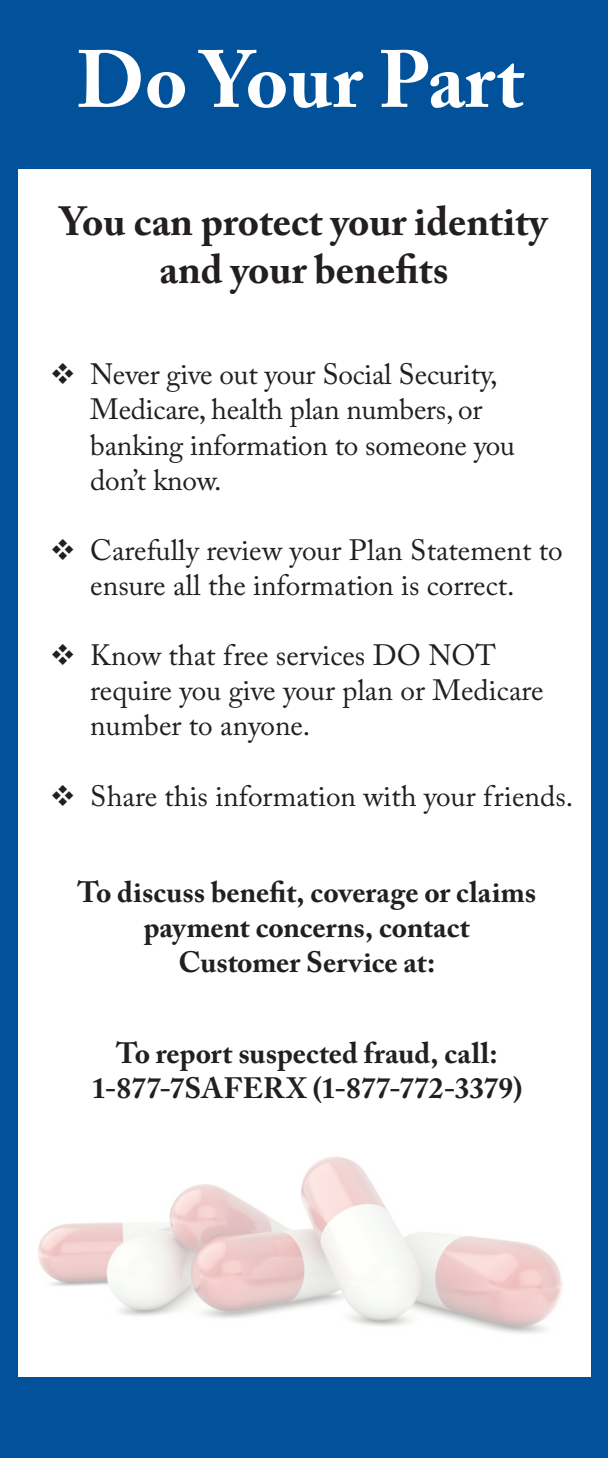
<style>
.page{position:relative;width:608px;height:1458px;background:#01529a}
.page>*{position:absolute;margin:0;border:0;box-sizing:border-box;transform-origin:0 0}
.t1{font:700 80.1px "Adobe Caslon Pro";color:#fff}
.t2{font:700 40.5px/48.6px "Adobe Caslon Pro";color:#231f20;text-align:center}
.t3{font:29.25px/35.1px "Adobe Caslon Pro";color:#231f20}
.t4{font:700 29.25px/35.1px "Adobe Caslon Pro";color:#231f20;text-align:center}
</style>
<div class="page">
<div style="left:18px;top:170px;width:572px;height:1207px;background:#fff"></div>
<img style="left:38px;top:1157px;width:525px;height:177px">
<h1 class="t1" style="left:77px;top:32px;width:448px">Do Your Part</h1>
<h2 class="t2" style="left:61px;top:196px;width:488px">You can protect your identity and your benefits</h2>
<p class="t3" style="left:90px;top:357px;width:426px;text-indent:-41px">❖ Never give out your Social Security,<br>Medicare, health plan numbers, or banking information to someone you don’t know.</p>
<p class="t3" style="left:50px;top:532px;width:514px;text-align:center">❖ Carefully review your Plan Statement to ensure all the information is correct.</p>
<p class="t3" style="left:90px;top:638px;width:455px;text-indent:-41px">❖ Know that free services DO NOT require you give your plan or Medicare number to anyone.</p>
<p class="t3" style="left:50px;top:778px;width:525px">❖ Share this information with your friends.</p>
<p class="t4" style="left:77px;top:874px;width:460px">To discuss benefit, coverage or claims payment concerns, contact<br>Customer Service at:</p>
<p class="t4" style="left:91px;top:1035px;width:432px">To report suspected fraud, call:<br>1-877-7SAFERX (1-877-772-3379)</p>
</div>
